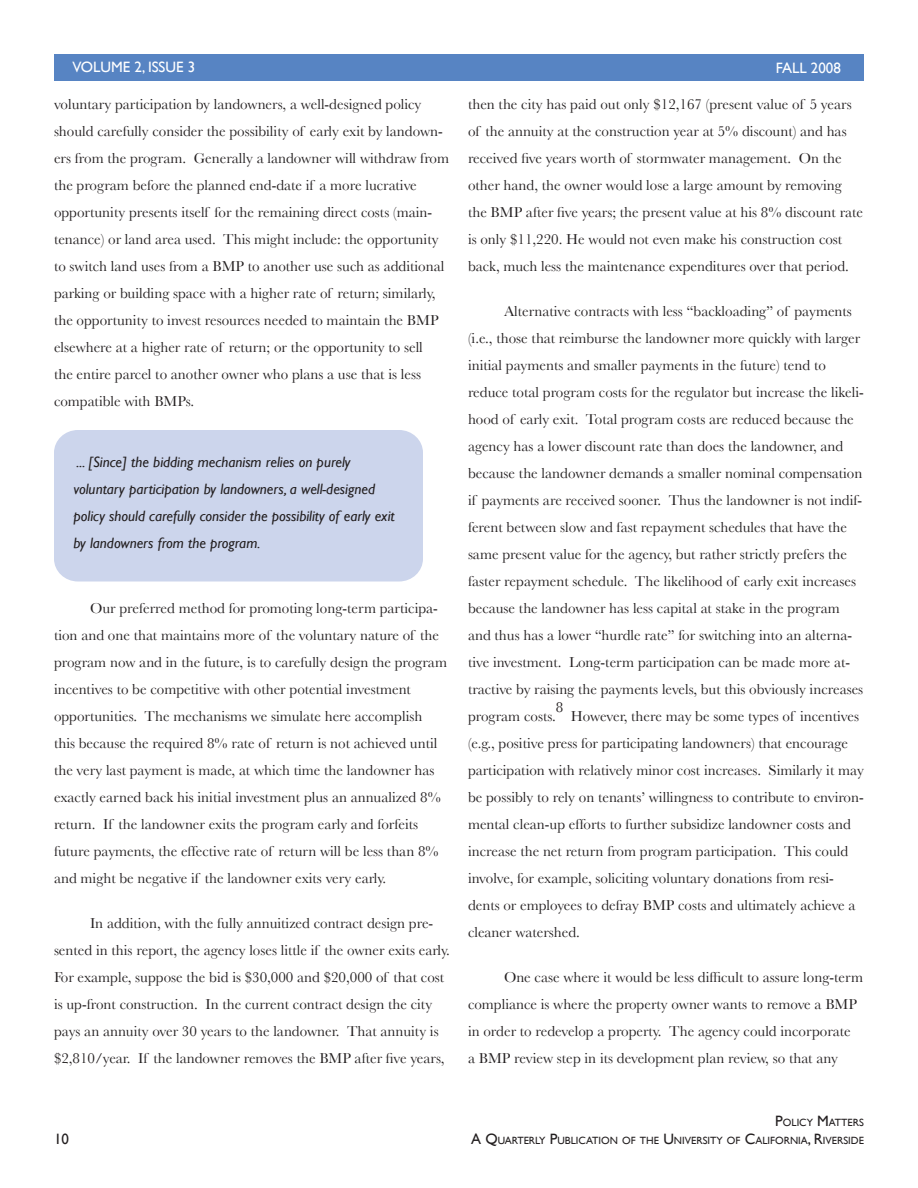
<style>
.page{position:relative;width:918px;height:1188px;background:#fff}
.page>*{position:absolute;margin:0;border:0;box-sizing:border-box;transform-origin:0 0}
.t1{font:15px/27px "Baskerville";color:#231f20}
.t2{font:italic 15px/27px "Gill Sans";color:#231f20}
.t3{font:15px "Gill Sans";color:#fff}
.t4{font:15px "Gill Sans";color:#231f20}
.t5{font:10.5px "Gill Sans";color:#231f20}
.s1{font-size:15px}
</style>
<div class="page">
<div style="left:54px;top:54px;width:810px;height:27px;background:#5784c3"></div>
<div style="left:54px;top:430px;width:369px;height:152px;background:#ccd5ec;border-radius:23px"></div>
<p class="t3" style="left:72px;top:58px;width:124px">VOLUME 2, ISSUE 3</p>
<p class="t3" style="left:776px;top:59px;width:67px">FALL 2008</p>
<p class="t1" style="left:54px;top:91px;width:397px">voluntary participation by landowners, a well-designed policy should carefully consider the possibility of early exit by landown&shy;ers from the program. Generally a landowner will withdraw from the program before the planned end-date if a more lucrative opportunity presents itself for the remaining direct costs (main&shy;tenance) or land area used. This might include: the opportunity to switch land uses from a BMP to another use such as additional parking or building space with a higher rate of return; similarly, the opportunity to invest resources needed to maintain the BMP elsewhere at a higher rate of return; or the opportunity to sell<br>the entire parcel to another owner who plans a use that is less compatible with BMPs.</p>
<p class="t2" style="left:74px;top:449px;width:323px">... [Since] the bidding mechanism relies on purely voluntary participation by landowners, a well-designed policy should carefully consider the possibility of early exit by landowners from the program.</p>
<p class="t1" style="left:54px;top:595px;width:395px;text-indent:36px">Our preferred method for promoting long-term participa&shy;tion and one that maintains more of the voluntary nature of the program now and in the future, is to carefully design the program incentives to be competitive with other potential investment opportunities. The mechanisms we simulate here accomplish this because the required 8% rate of return is not achieved until the very last payment is made, at which time the landowner has exactly earned back his initial investment plus an annualized 8% return. If the landowner exits the program early and forfeits future payments, the effective rate of return will be less than 8% and might be negative if the landowner exits very early.</p>
<p class="t1" style="left:54px;top:910px;width:397px;text-indent:36px">In addition, with the fully annuitized contract design pre&shy;sented in this report, the agency loses little if the owner exits early.<br>For example, suppose the bid is $30,000 and $20,000 of that cost is up-front construction. In the current contract design the city pays an annuity over 30 years to the landowner. That annuity is $2,810/year. If the landowner removes the BMP after five years,</p>
<p class="t1" style="left:468px;top:91px;width:396px">then the city has paid out only $12,167 (present value of 5 years of the annuity at the construction year at 5% discount) and has received five years worth of stormwater management. On the other hand, the owner would lose a large amount by removing the BMP after five years; the present value at his 8% discount rate is only $11,220. He would not even make his construction cost back, much less the maintenance expenditures over that period.</p>
<p class="t1" style="left:468px;top:298px;width:397px;text-indent:36px">Alternative contracts with less “backloading” of payments (i.e., those that reimburse the landowner more quickly with larger initial payments and smaller payments in the future) tend to reduce total program costs for the regulator but increase the likeli&shy;hood of early exit. Total program costs are reduced because the agency has a lower discount rate than does the landowner, and because the landowner demands a smaller nominal compensation if payments are received sooner. Thus the landowner is not indif&shy;ferent between slow and fast repayment schedules that have the same present value for the agency, but rather strictly prefers the faster repayment schedule. The likelihood of early exit increases because the landowner has less capital at stake in the program and thus has a lower “hurdle rate” for switching into an alterna&shy;tive investment. Long-term participation can be made more at&shy;tractive by raising the payments levels, but this obviously increases program costs.</p>
<p class="t1" style="left:556px;top:694px;width:9px">8</p>
<p class="t1" style="left:468px;top:703px;width:397px;text-indent:103px">However, there may be some types of incentives (e.g., positive press for participating landowners) that encourage participation with relatively minor cost increases. Similarly it may be possibly to rely on tenants’ willingness to contribute to environ&shy;mental clean-up efforts to further subsidize landowner costs and increase the net return from program participation. This could involve, for example, soliciting voluntary donations from resi&shy;dents or employees to defray BMP costs and ultimately achieve a cleaner watershed.</p>
<p class="t1" style="left:468px;top:964px;width:397px;text-indent:36px">One case where it would be less difficult to assure long-term compliance is where the property owner wants to remove a BMP in order to redevelop a property. The agency could incorporate<br>a BMP review step in its development plan review, so that any</p>
<p class="t5" style="left:775px;top:1117px;width:90px"><span class="s1">P</span>OLICY <span class="s1">M</span>ATTERS</p>
<p class="t4" style="left:54px;top:1130px;width:16px">10</p>
<p class="t5" style="left:471px;top:1135px;width:394px"><span class="s1">A Q</span>UARTERLY <span class="s1">P</span>UBLICATION OF THE <span class="s1">U</span> NIVERSITY OF <span class="s1">C</span>ALIFORNIA<span class="s1">, R</span>IVERSIDE</p>
</div>
